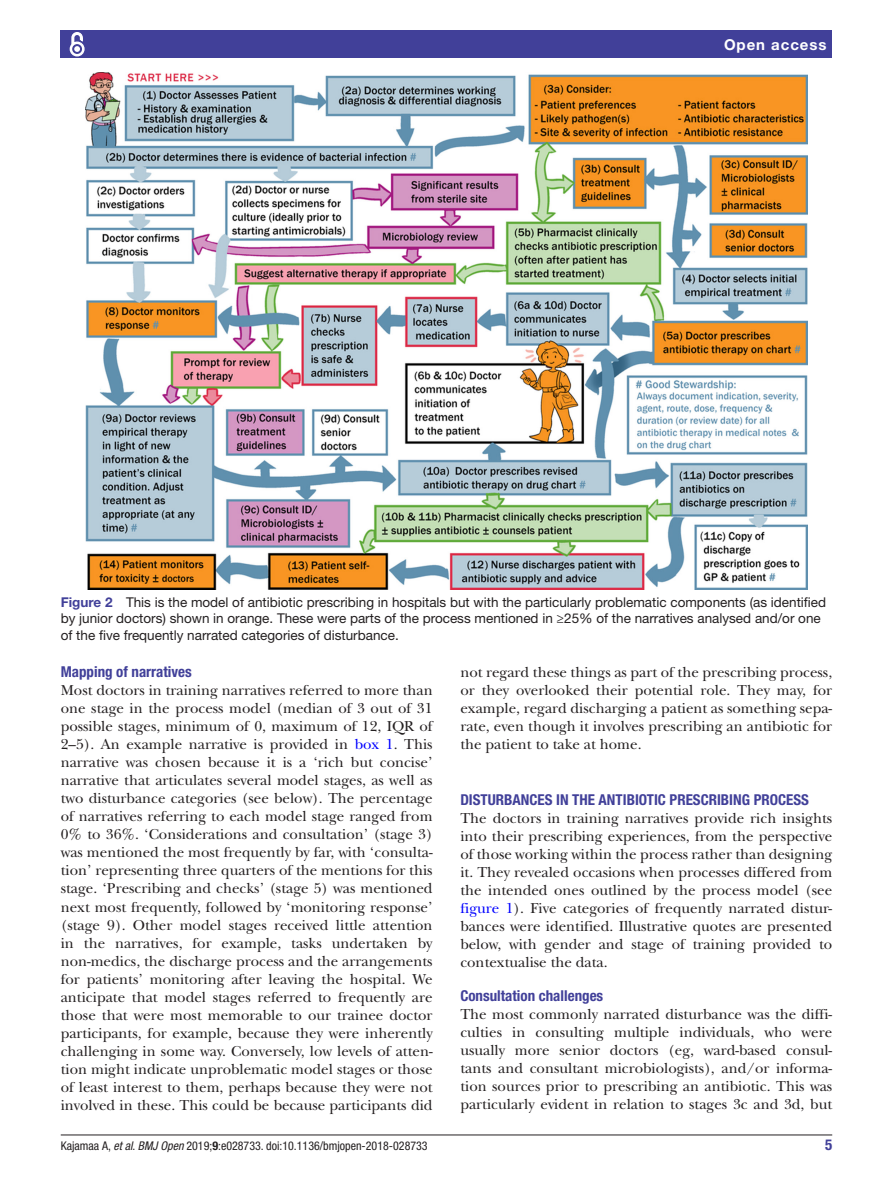
<style>
.page{position:relative;width:893px;height:1191px;background:#fff}
.page>*{position:absolute;margin:0;border:0;box-sizing:border-box;transform-origin:0 0}
.t1{font:15px/18px "New Baskerville";color:#231f20;text-align:justify}
.t2{font:700 condensed 15px "Helvetica Neue LT Std";color:#414099}
.t3{font:700 15px "Helvetica Neue LT Std";letter-spacing:.065em;color:#fff}
.t4{font:13.5px/16.2px "Helvetica Neue LT Std";color:#231f20}
.t5{font:condensed 12px "Helvetica Neue LT Std";color:#231f20}
.s1{font-weight:700;color:#414099}
.s2{color:#00f}
.s3{font-style:italic}
.s4{font-weight:700}
</style>
<div class="page">
<hr style="left:61px;top:1134px;width:771px;height:1px;background:#231f20">
<div style="left:61px;top:31px;width:771px;height:27px;background:#414099"></div>
<svg style="left:69px;top:32px;width:16px;height:25px"></svg>
<img style="left:85px;top:73px;width:723px;height:516px">
<p class="t3" style="left:724px;top:35px;width:104px">Open access</p>
<p class="t4" style="left:61px;top:594px;width:767px"><span class="s1">Figure 2</span> This is the model of antibiotic prescribing in hospitals but with the particularly problematic components (as identified by junior doctors) shown in orange. These were parts of the process mentioned in ≥25% of the narratives analysed and/or one of the five frequently narrated categories of disturbance.</p>
<p class="t2" style="left:61px;top:663px;width:132px">MAPPING OF NARRATIVES</p>
<p class="t1" style="left:61px;top:681px;width:373px">Most doctors in training narratives referred to more than one stage in the process model (median of 3 out of 31 possible stages, minimum of 0, maximum of 12, IQR of 2–5). An example narrative is provided in <span class="s2">box 1</span>. This narrative was chosen because it is a ‘rich but concise’ narrative that articulates several model stages, as well as two disturbance categories (see below). The percentage of narratives referring to each model stage ranged from 0% to 36%. ‘Considerations and consultation’ (stage 3) was mentioned the most frequently by far, with ‘consulta&shy;tion’ representing three quarters of the mentions for this stage. ‘Prescribing and checks’ (stage 5) was mentioned next most frequently, followed by ‘monitoring response’ (stage 9). Other model stages received little attention in the narratives, for example, tasks undertaken by non-medics, the discharge process and the arrangements for patients’ monitoring after leaving the hospital. We anticipate that model stages referred to frequently are those that were most memorable to our trainee doctor participants, for example, because they were inherently challenging in some way. Conversely, low levels of atten&shy;tion might indicate unproblematic model stages or those of least interest to them, perhaps because they were not involved in these. This could be because participants did</p>
<p class="t1" style="left:460px;top:663px;width:373px">not regard these things as part of the prescribing process, or they overlooked their potential role. They may, for example, regard discharging a patient as something sepa&shy;rate, even though it involves prescribing an antibiotic for the patient to take at home.</p>
<p class="t2" style="left:460px;top:791px;width:350px">DISTURBANCES IN THE ANTIBIOTIC PRESCRIBING PROCESS</p>
<p class="t1" style="left:460px;top:809px;width:373px">The doctors in training narratives provide rich insights into their prescribing experiences, from the perspective of those working within the process rather than designing it. They revealed occasions when processes differed from the intended ones outlined by the process model (see <span class="s2">figure 1</span>). Five categories of frequently narrated distur&shy;bances were identified. Illustrative quotes are presented below, with gender and stage of training provided to contextualise the data.</p>
<p class="t2" style="left:460px;top:987px;width:144px">CONSULTATION CHALLENGES</p>
<p class="t1" style="left:460px;top:1005px;width:373px">The most commonly narrated disturbance was the diffi&shy;culties in consulting multiple individuals, who were usually more senior doctors (eg, ward-based consul&shy;tants and consultant microbiologists), and/or informa&shy;tion sources prior to prescribing an antibiotic. This was particularly evident in relation to stages 3c and 3d, but</p>
<p class="t5" style="left:61px;top:1138px;width:368px">Kajamaa A, <span class="s3">et al</span>. <span class="s3">BMJ Open</span> 2019;<span class="s4">9</span>:e028733. doi:10.1136/bmjopen-2018-028733</p>
<p class="t2" style="left:825px;top:1135px;width:9px">5</p>
</div>
